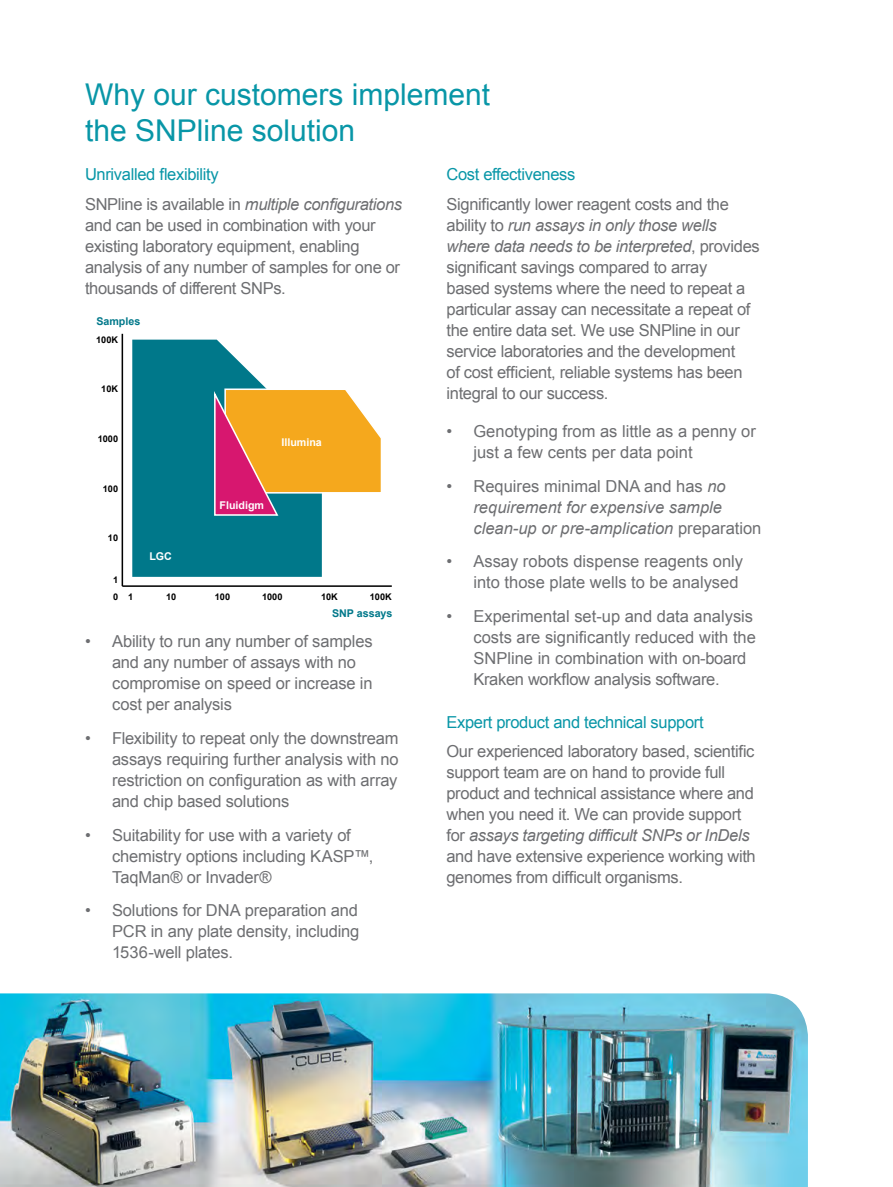
<style>
.page{position:relative;width:893px;height:1187px;background:#fff}
.page>*{position:absolute;margin:0;border:0;box-sizing:border-box;transform-origin:0 0}
.t1{font:30px/36px "Arial";color:#0896a7}
.t2{font:16.5px/21px "Arial";letter-spacing:-.02em;color:#6d6e71}
.t3{font:16.5px/21px "Arial";color:#6d6e71}
.t4{font:italic 16.5px/21px "Arial";color:#6d6e71}
.t5{font:italic 16.5px/29.5px "Arial";letter-spacing:-.02em;color:#6d6e71}
.t6{font:16.5px "Arial";letter-spacing:-.02em;color:#0896a7}
.t7{font:700 10.65px "Arial";color:#fff}
.t8{font:700 10.65px "Arial";color:#00788a}
.t9{font:700 9.15px "Arial";color:#000}
.s1{font-style:normal;color:#0896a7}
.s2{font-style:normal}
.s3{font-style:italic}
</style>
<div class="page">
<hr style="left:122px;top:585px;width:270px;height:2px;background:#000">
<hr style="left:122px;top:334px;width:1px;height:252px;background:#000">
<svg style="left:132px;top:339px;width:190px;height:238px;background:#218999"></svg>
<svg style="left:213px;top:388px;width:168px;height:128px;background:#e19a53"></svg>
<img style="left:0;top:993px;width:808px;height:193px">
<h1 class="t1" style="left:85px;top:77px;width:407px">Why our customers implement the SNPline solution</h1>
<p class="t5" style="left:85px;top:160px;width:319px"><span class="s1">Unrivalled flexibility<br></span><span class="s2">SNPline is available in</span> multiple configurations</p>
<p class="t2" style="left:85px;top:214px;width:317px">and can be used in combination with your existing laboratory equipment, enabling analysis of any number of samples for one or thousands of different SNPs.</p>
<p class="t8" style="left:96px;top:315px;width:46px">Samples</p>
<p class="t9" style="left:96px;top:334px;width:23px">100K</p>
<p class="t9" style="left:101px;top:384px;width:18px">10K</p>
<p class="t9" style="left:98px;top:433px;width:22px">1000</p>
<p class="t7" style="left:281px;top:436px;width:42px">Illumina</p>
<p class="t9" style="left:103px;top:483px;width:17px">100</p>
<p class="t9" style="left:108px;top:533px;width:12px">10</p>
<p class="t9" style="left:113px;top:574px;width:7px">1</p>
<p class="t9" style="left:113px;top:591px;width:7px">0</p>
<p class="t7" style="left:149px;top:550px;width:24px">LGC</p>
<p class="t7" style="left:220px;top:499px;width:46px">Fluidigm</p>
<p class="t9" style="left:128px;top:591px;width:7px">1</p>
<p class="t9" style="left:166px;top:591px;width:12px">10</p>
<p class="t9" style="left:215px;top:591px;width:17px">100</p>
<p class="t9" style="left:262px;top:591px;width:22px">1000</p>
<p class="t9" style="left:321px;top:591px;width:18px">10K</p>
<p class="t9" style="left:370px;top:591px;width:23px">100K</p>
<p class="t8" style="left:332px;top:607px;width:62px">SNP assays</p>
<p class="t2" style="left:112px;top:630px;width:262px;text-indent:-27px">• Ability to run any number of samples and any number of assays with no compromise on speed or increase in cost per analysis</p>
<p class="t2" style="left:112px;top:727px;width:288px;text-align:justify;text-indent:-27px">• Flexibility to repeat only the downstream assays requiring further analysis with no restriction on configuration as with array and chip based solutions</p>
<p class="t2" style="left:112px;top:824px;width:263px;text-indent:-27px">• Suitability for use with a variety of chemistry options including KASP™,<br>TaqMan® or Invader®</p>
<p class="t2" style="left:112px;top:900px;width:249px;text-align:justify;text-indent:-27px">• Solutions for DNA preparation and PCR in any plate density, including 1536-well plates.</p>
<p class="t6" style="left:446px;top:163px;width:130px">Cost effectiveness</p>
<p class="t2" style="left:446px;top:193px;width:315px">Significantly lower reagent costs and the ability to <span class="s3">run assays in only those wells where data needs to be interpreted</span>, provides significant savings compared to array<br>based systems where the need to repeat a particular assay can necessitate a repeat of the entire data set. We use SNPline in our service laboratories and the development<br>of cost efficient, reliable systems has been integral to our success.</p>
<p class="t3" style="left:473px;top:420px;width:284px;text-indent:-27px">• Genotyping from as little as a penny or just a few cents per data point</p>
<p class="t4" style="left:473px;top:475px;width:289px;text-indent:-27px"><span class="s2">• Requires minimal DNA and has</span> no requirement for expensive sample clean-up or pre-amplication <span class="s2">preparation</span></p>
<p class="t3" style="left:446px;top:551px;width:298px;text-align:right">• Assay robots dispense reagents only into those plate wells to be analysed</p>
<p class="t3" style="left:473px;top:606px;width:284px;text-indent:-27px">• Experimental set-up and data analysis costs are significantly reduced with the SNPline in combination with on-board Kraken workflow analysis software.</p>
<p class="t6" style="left:446px;top:711px;width:259px">Expert product and technical support</p>
<p class="t2" style="left:446px;top:741px;width:311px">Our experienced laboratory based, scientific support team are on hand to provide full product and technical assistance where and when you need it. We can provide support for <span class="s3">assays targeting difficult SNPs or InDels </span>and have extensive experience working with genomes from difficult organisms.</p>
</div>
